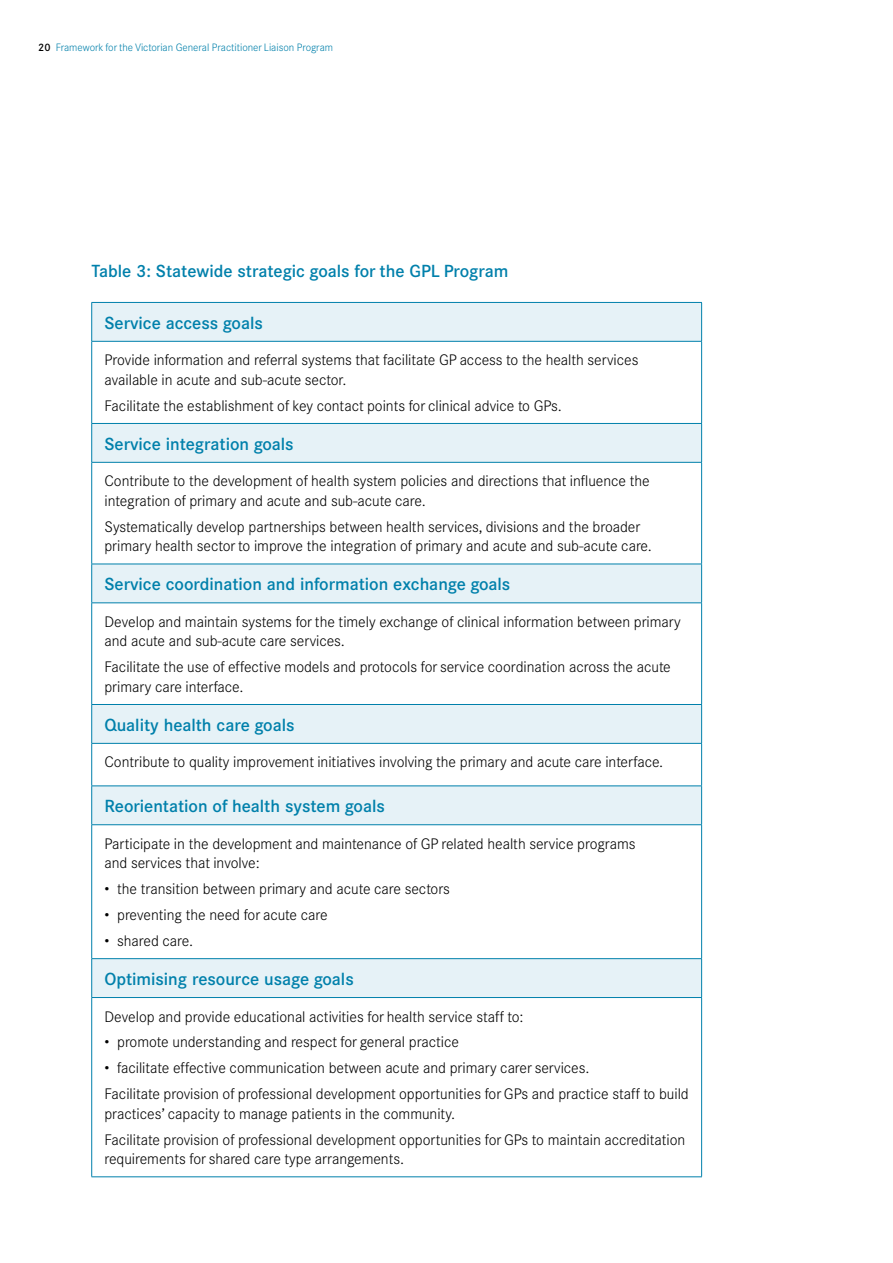
<style>
.page{position:relative;width:893px;height:1263px;background:#fff}
.page>*{position:absolute;margin:0;border:0;box-sizing:border-box;transform-origin:0 0}
.t1{font:500 17.25px "Corporate SBQ";letter-spacing:-.005em;color:#0080ab}
.t2{font:300 15px/19.5px "Corporate SBQ";letter-spacing:-.005em;color:#000}
.t3{font:300 10.5px "Corporate SBQ";letter-spacing:-.005em;color:#0080ab}
.s1{font-weight:500;color:#000}
</style>
<div class="page">
<svg style="left:92px;top:303px;width:609px;height:694px"></svg>
<hr style="left:91px;top:302px;width:611px;height:1px;background:#0080ab">
<hr style="left:91px;top:303px;width:1px;height:38px;background:#0080ab">
<hr style="left:701px;top:303px;width:1px;height:38px;background:#0080ab">
<hr style="left:91px;top:341px;width:611px;height:1px;background:#0080ab">
<hr style="left:91px;top:342px;width:1px;height:81px;background:#0080ab">
<hr style="left:701px;top:342px;width:1px;height:81px;background:#0080ab">
<hr style="left:91px;top:423px;width:611px;height:1px;background:#0080ab">
<hr style="left:91px;top:424px;width:1px;height:38px;background:#0080ab">
<hr style="left:701px;top:424px;width:1px;height:38px;background:#0080ab">
<hr style="left:91px;top:462px;width:611px;height:1px;background:#0080ab">
<hr style="left:91px;top:463px;width:1px;height:101px;background:#0080ab">
<hr style="left:701px;top:463px;width:1px;height:101px;background:#0080ab">
<hr style="left:91px;top:564px;width:611px;height:1px;background:#0080ab">
<hr style="left:91px;top:564px;width:1px;height:38px;background:#0080ab">
<hr style="left:701px;top:564px;width:1px;height:38px;background:#0080ab">
<hr style="left:91px;top:602px;width:611px;height:1px;background:#0080ab">
<hr style="left:91px;top:603px;width:1px;height:101px;background:#0080ab">
<hr style="left:701px;top:603px;width:1px;height:101px;background:#0080ab">
<hr style="left:91px;top:704px;width:611px;height:1px;background:#0080ab">
<hr style="left:91px;top:705px;width:1px;height:38px;background:#0080ab">
<hr style="left:701px;top:705px;width:1px;height:38px;background:#0080ab">
<hr style="left:91px;top:743px;width:611px;height:1px;background:#0080ab">
<hr style="left:91px;top:744px;width:1px;height:41px;background:#0080ab">
<hr style="left:701px;top:744px;width:1px;height:41px;background:#0080ab">
<hr style="left:91px;top:785px;width:611px;height:1px;background:#0080ab">
<hr style="left:91px;top:786px;width:1px;height:38px;background:#0080ab">
<hr style="left:701px;top:786px;width:1px;height:38px;background:#0080ab">
<hr style="left:91px;top:824px;width:611px;height:1px;background:#0080ab">
<hr style="left:91px;top:825px;width:1px;height:133px;background:#0080ab">
<hr style="left:701px;top:825px;width:1px;height:133px;background:#0080ab">
<hr style="left:91px;top:958px;width:611px;height:1px;background:#0080ab">
<hr style="left:91px;top:959px;width:1px;height:38px;background:#0080ab">
<hr style="left:701px;top:959px;width:1px;height:38px;background:#0080ab">
<hr style="left:91px;top:997px;width:611px;height:1px;background:#0080ab">
<hr style="left:91px;top:998px;width:1px;height:178px;background:#0080ab">
<hr style="left:701px;top:998px;width:1px;height:178px;background:#0080ab">
<hr style="left:91px;top:1176px;width:611px;height:1px;background:#0080ab">
<p class="t3" style="left:38px;top:41px;width:296px"><span class="s1">20</span> Framework for the Victorian General Practitioner Liaison Program</p>
<p class="t1" style="left:91px;top:261px;width:418px">Table 3: Statewide strategic goals for the GPL Program</p>
<p class="t1" style="left:104px;top:312px;width:160px">Service access goals</p>
<p class="t2" style="left:104px;top:350px;width:535px">Provide information and referral systems that facilitate GP access to the health services available in acute and sub-acute sector.</p>
<p class="t2" style="left:104px;top:396px;width:459px">Facilitate the establishment of key contact points for clinical advice to GPs.</p>
<p class="t1" style="left:104px;top:433px;width:191px">Service integration goals</p>
<p class="t2" style="left:104px;top:471px;width:547px">Contribute to the development of health system policies and directions that influence the integration of primary and acute and sub-acute care.</p>
<p class="t2" style="left:104px;top:517px;width:549px">Systematically develop partnerships between health services, divisions and the broader primary health sector to improve the integration of primary and acute and sub-acute care.</p>
<p class="t1" style="left:104px;top:574px;width:407px">Service coordination and information exchange goals</p>
<p class="t2" style="left:104px;top:612px;width:578px">Develop and maintain systems for the timely exchange of clinical information between primary and acute and sub-acute care services.</p>
<p class="t2" style="left:104px;top:657px;width:568px">Facilitate the use of effective models and protocols for service coordination across the acute primary care interface.</p>
<p class="t1" style="left:104px;top:714px;width:192px">Quality health care goals</p>
<p class="t2" style="left:104px;top:752px;width:560px">Contribute to quality improvement initiatives involving the primary and acute care interface.</p>
<p class="t1" style="left:104px;top:796px;width:282px">Reorientation of health system goals</p>
<p class="t2" style="left:104px;top:834px;width:532px">Participate in the development and maintenance of GP related health service programs and services that involve:</p>
<p class="t2" style="left:104px;top:879px;width:347px">• the transition between primary and acute care sectors</p>
<p class="t2" style="left:104px;top:905px;width:225px">• preventing the need for acute care</p>
<p class="t2" style="left:104px;top:931px;width:90px">• shared care.</p>
<p class="t1" style="left:104px;top:968px;width:251px">Optimising resource usage goals</p>
<p class="t2" style="left:104px;top:1007px;width:420px">Develop and provide educational activities for health service staff to:</p>
<p class="t2" style="left:104px;top:1032px;width:356px">• promote understanding and respect for general practice</p>
<p class="t2" style="left:104px;top:1055px;width:586px;line-height:26px">• facilitate effective communication between acute and primary carer services.<br>Facilitate provision of professional development opportunities for GPs and practice staff to build</p>
<p class="t2" style="left:104px;top:1100px;width:582px;line-height:26px">practices’ capacity to manage patients in the community.<br>Facilitate provision of professional development opportunities for GPs to maintain accreditation</p>
<p class="t2" style="left:104px;top:1149px;width:301px">requirements for shared care type arrangements.</p>
</div>
